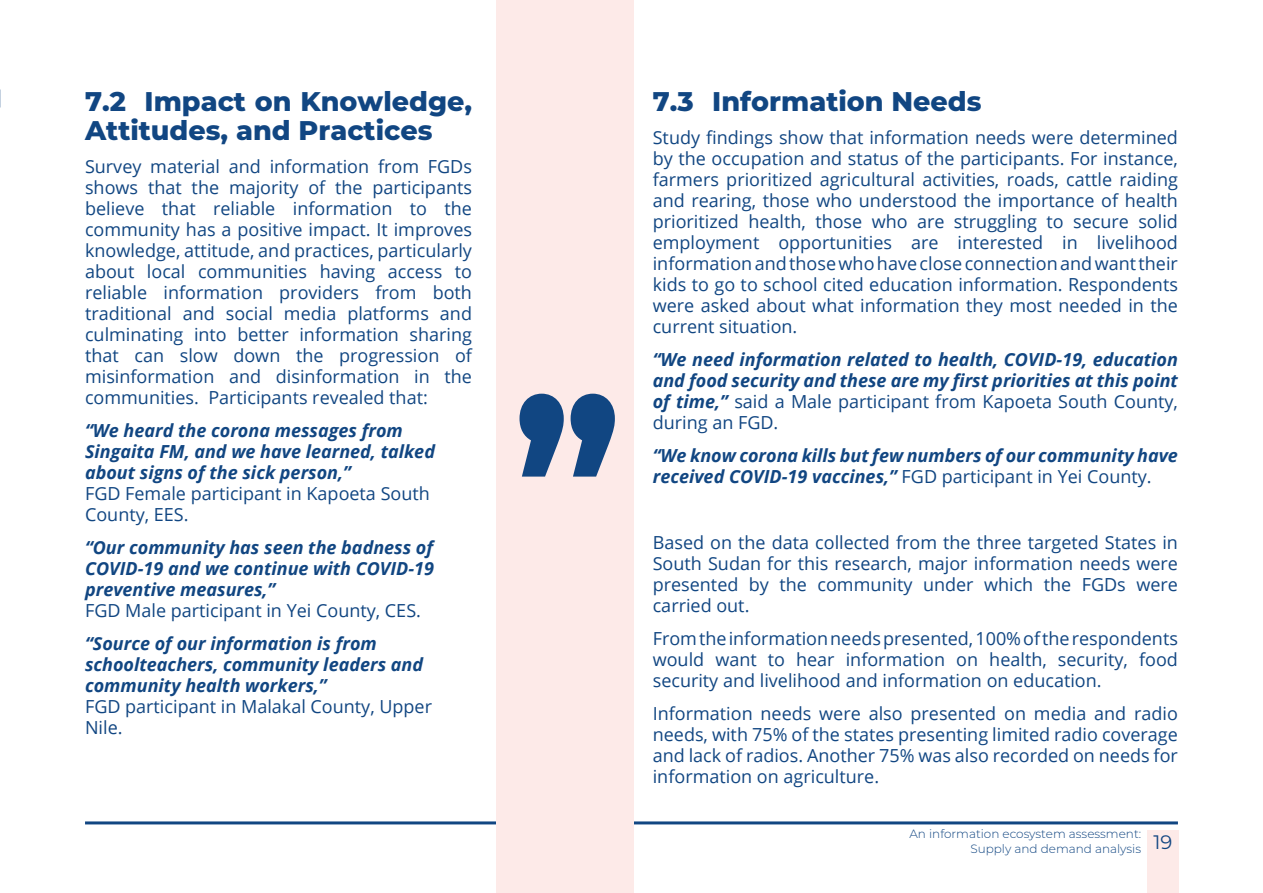
<style>
.page{position:relative;width:1263px;height:893px;background:#fff}
.page>*{position:absolute;margin:0;border:0;box-sizing:border-box;transform-origin:0 0}
.t1{font:800 222.3px "Montserrat";color:#114682;scale:.88 1}
.t2{font:800 27px/29.1px "Montserrat";color:#114682}
.t3{font:19.5px "Montserrat";color:#114682}
.t4{font:18px/21px "Open Sans";color:#114682;text-align:justify}
.t5{font:italic 700 18px/21px "Open Sans";color:#114682}
.t6{font:300 12px/14.4px "Montserrat";color:#114682;text-align:right}
.s1{font-weight:400;font-style:normal}
</style>
<div class="page">
<div style="left:1147px;top:830px;width:31px;height:63px;background:#fdeae8"></div>
<hr style="left:85px;top:821px;width:1093px;height:3px;background:#114682">
<div style="left:496px;top:0;width:138px;height:893px;background:#fdeae8"></div>
<svg style="left:0;top:90px;width:1px;height:18px"></svg>
<p class="t2" style="left:85px;top:86px;width:388px">7.2 Impact on Knowledge,<br>Attitudes, and Practices</p>
<p class="t4" style="left:85px;top:156px;width:388px">Survey material and information from FGDs shows that the majority of the participants believe that reliable information to the community has a positive impact. It improves knowledge, attitude, and practices, particularly about local communities having access to reliable information providers from both traditional and social media platforms and culminating into better information sharing that can slow down the progression of misinformation and disinformation in the communities. Participants revealed that:</p>
<p class="t5" style="left:85px;top:420px;width:351px">“We heard the corona messages from<br>Singaita FM, and we have learned, talked about signs of the sick person,”<br><span class="s1">FGD Female participant in Kapoeta South<br>County, EES.</span></p>
<p class="t5" style="left:85px;top:537px;width:351px">“Our community has seen the badness of COVID-19 and we continue with COVID-19 preventive measures,”<br><span class="s1">FGD Male participant in Yei County, CES.</span></p>
<p class="t5" style="left:85px;top:633px;width:349px">“Source of our information is from schoolteachers, community leaders and community health workers,”<br><span class="s1">FGD participant in Malakal County, Upper<br>Nile.</span></p>
<p class="t1" style="left:514px;top:319px;width:122px">”</p>
<p class="t2" style="left:653px;top:86px;width:330px">7.3 Information Needs</p>
<p class="t4" style="left:653px;top:127px;width:527px">Study findings show that information needs were determined by the occupation and status of the participants. For instance, farmers prioritized agricultural activities, roads, cattle raiding and rearing, those who understood the importance of health prioritized health, those who are struggling to secure solid employment opportunities are interested in livelihood information and those who have close connection and want their kids to go to school cited education information. Respondents were asked about what information they most needed in the current situation.</p>
<p class="t5" style="left:653px;top:349px;width:527px;text-align:justify">“We need information related to health, COVID-19, education and food security and these are my first priorities at this point of time,” <span class="s1">said a Male participant from Kapoeta South County, during an FGD.</span></p>
<p class="t5" style="left:653px;top:445px;width:527px">“We know corona kills but few numbers of our community have received COVID-19 vaccines,” <span class="s1">FGD participant in Yei County.</span></p>
<p class="t4" style="left:653px;top:532px;width:527px">Based on the data collected from the three targeted States in South Sudan for this research, major information needs were presented by the community under which the FGDs were carried out.</p>
<p class="t4" style="left:653px;top:628px;width:527px">From the information needs presented, 100% of the respondents would want to hear information on health, security, food security and livelihood and information on education.</p>
<p class="t4" style="left:653px;top:703px;width:527px">Information needs were also presented on media and radio needs, with 75% of the states presenting limited radio coverage and lack of radios. Another 75% was also recorded on needs for information on agriculture.</p>
<p class="t6" style="left:909px;top:826px;width:233px">An information ecosystem assessment:<br>Supply and demand analysis</p>
<p class="t3" style="left:1153px;top:829px;width:20px">19</p>
</div>
